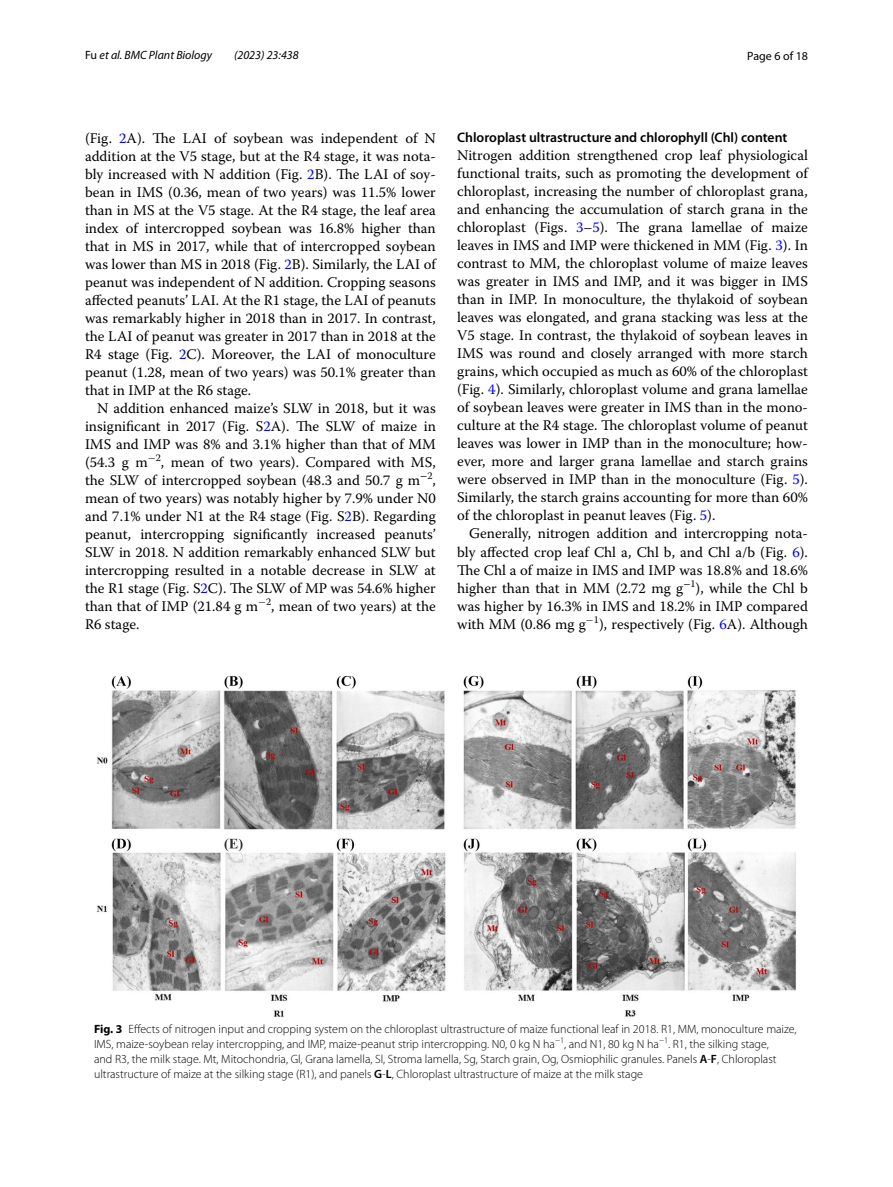
<style>
.page{position:relative;width:893px;height:1187px;background:#fff}
.page>*{position:absolute;margin:0;border:0;box-sizing:border-box;transform-origin:0 0}
.t1{font:14.7px/18px "Warnock Pro";color:#000;text-align:justify}
.t2{font:600 13.8px "Myriad Pro";color:#000}
.t3{font:300 12px/15px "Myriad Pro";color:#000}
.t4{font:italic 12px "Myriad Pro";color:#000}
.t5{font:12px "Myriad Pro";color:#000}
.s1{font-style:normal}
.s2{color:#00f}
.s3{font-weight:700}
.s4{font-weight:600}
</style>
<div class="page">
<img style="left:96px;top:675px;width:700px;height:342px">
<p class="t4" style="left:85px;top:48px;width:129px"><span class="s1">Fu</span> et al. BMC Plant Biology</p>
<p class="t4" style="left:234px;top:48px;width:66px">(2023) 23:438</p>
<p class="t5" style="left:747px;top:48px;width:62px">Page 6 of 18</p>
<p class="t1" style="left:85px;top:128px;width:352px">(Fig. <span class="s2">2</span>A). The LAI of soybean was independent of N addition at the V5 stage, but at the R4 stage, it was nota&shy;bly increased with N addition (Fig. <span class="s2">2</span>B). The LAI of soy&shy;bean in IMS (0.36, mean of two years) was 11.5% lower than in MS at the V5 stage. At the R4 stage, the leaf area index of intercropped soybean was 16.8% higher than that in MS in 2017, while that of intercropped soybean was lower than MS in 2018 (Fig. <span class="s2">2</span>B). Similarly, the LAI of peanut was independent of N addition. Cropping seasons affected peanuts’ LAI. At the R1 stage, the LAI of peanuts was remarkably higher in 2018 than in 2017. In contrast, the LAI of peanut was greater in 2017 than in 2018 at the R4 stage (Fig. <span class="s2">2</span>C). Moreover, the LAI of monoculture peanut (1.28, mean of two years) was 50.1% greater than that in IMP at the R6 stage.</p>
<p class="t1" style="left:85px;top:398px;width:352px;text-indent:12px">N addition enhanced maize’s SLW in 2018, but it was insignificant in 2017 (Fig. S<span class="s2">2</span>A). The SLW of maize in IMS and IMP was 8% and 3.1% higher than that of MM (54.3 g m<sup>−</sup><sup>2</sup>, mean of two years). Compared with MS, the SLW of intercropped soybean (48.3 and 50.7 g m<sup>−</sup><sup>2</sup>, mean of two years) was notably higher by 7.9% under N0 and 7.1% under N1 at the R4 stage (Fig. S<span class="s2">2</span>B). Regarding peanut, intercropping significantly increased peanuts’ SLW in 2018. N addition remarkably enhanced SLW but intercropping resulted in a notable decrease in SLW at the R1 stage (Fig. S<span class="s2">2</span>C). The SLW of MP was 54.6% higher than that of IMP (21.84 g m<sup>−</sup><sup>2</sup>, mean of two years) at the R6 stage.</p>
<p class="t2" style="left:457px;top:129px;width:332px">Chloroplast ultrastructure and chlorophyll (Chl) content</p>
<p class="t1" style="left:457px;top:146px;width:352px">Nitrogen addition strengthened crop leaf physiological functional traits, such as promoting the development of chloroplast, increasing the number of chloroplast grana, and enhancing the accumulation of starch grana in the chloroplast (Figs. <span class="s2">3</span>–<span class="s2">5</span>). The grana lamellae of maize leaves in IMS and IMP were thickened in MM (Fig. <span class="s2">3</span>). In contrast to MM, the chloroplast volume of maize leaves was greater in IMS and IMP, and it was bigger in IMS than in IMP. In monoculture, the thylakoid of soybean leaves was elongated, and grana stacking was less at the V5 stage. In contrast, the thylakoid of soybean leaves in IMS was round and closely arranged with more starch grains, which occupied as much as 60% of the chloroplast (Fig. <span class="s2">4</span>). Similarly, chloroplast volume and grana lamellae of soybean leaves were greater in IMS than in the mono&shy;culture at the R4 stage. The chloroplast volume of peanut leaves was lower in IMP than in the monoculture; how&shy;ever, more and larger grana lamellae and starch grains were observed in IMP than in the monoculture (Fig. <span class="s2">5</span>).<br>Similarly, the starch grains accounting for more than 60% of the chloroplast in peanut leaves (Fig. <span class="s2">5</span>).</p>
<p class="t1" style="left:457px;top:524px;width:352px;text-indent:12px">Generally, nitrogen addition and intercropping nota&shy;bly affected crop leaf Chl a, Chl b, and Chl a/b (Fig. <span class="s2">6</span>).<br>The Chl a of maize in IMS and IMP was 18.8% and 18.6% higher than that in MM (2.72 mg g<sup>−</sup><sup>1</sup>), while the Chl b was higher by 16.3% in IMS and 18.2% in IMP compared with MM (0.86 mg g<sup>−</sup><sup>1</sup>), respectively (Fig. <span class="s2">6</span>A). Although</p>
<p class="t3" style="left:94px;top:1021px;width:704px"><span class="s3">Fig. 3</span> Effects of nitrogen input and cropping system on the chloroplast ultrastructure of maize functional leaf in 2018. R1, MM, monoculture maize, IMS, maize-soybean relay intercropping, and IMP, maize-peanut strip intercropping. N0, 0 kg N ha<sup>−1</sup>, and N1, 80 kg N ha<sup>−1</sup>. R1, the silking stage,<br>and R3, the milk stage. Mt, Mitochondria, Gl, Grana lamella, Sl, Stroma lamella, Sg, Starch grain, Og, Osmiophilic granules. Panels <span class="s4">A</span>-<span class="s4">F</span>, Chloroplast ultrastructure of maize at the silking stage (R1), and panels <span class="s4">G</span>-<span class="s4">L</span>, Chloroplast ultrastructure of maize at the milk stage</p>
</div>
